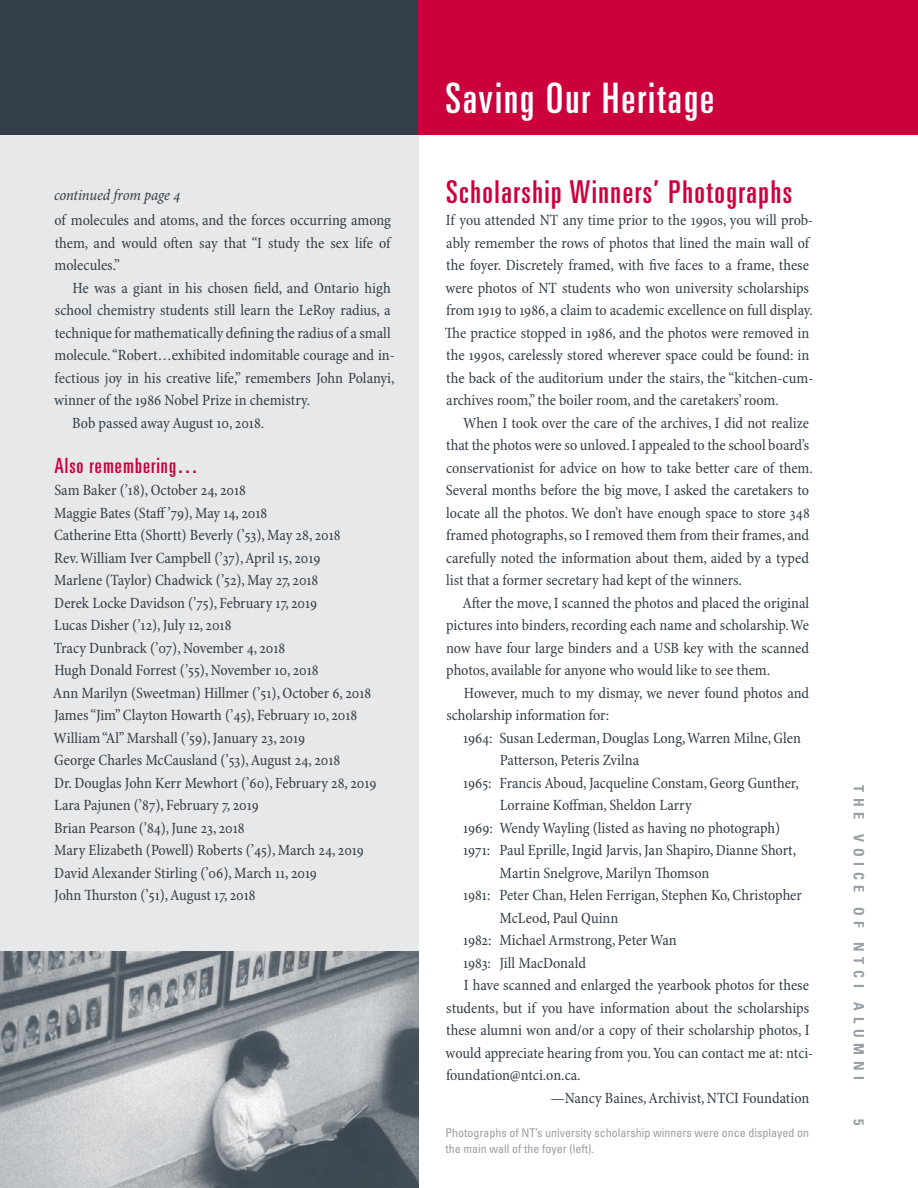
<style>
.page{position:relative;width:918px;height:1188px;background:#fff}
.page>*{position:absolute;margin:0;border:0;box-sizing:border-box;transform-origin:0 0}
.t1{font:ultra-condensed 42px "Univers LT Std";letter-spacing:.05em;color:#fff}
.t2{font:ultra-condensed 31.5px "Univers LT Std";letter-spacing:.05em;color:#cc003d}
.t3{font:ultra-condensed 21px "Univers LT Std";letter-spacing:.05em;color:#cc003d}
.t4{font:condensed 15.75px/22.5px "Minion Pro";letter-spacing:-.005em;color:#333e48}
.t5{font:italic condensed 15.75px "Minion Pro";letter-spacing:-.01em;color:#333e48}
.t6{font:700 condensed 14.25px "Univers LT Std";letter-spacing:.4em;color:#999ea3}
.t7{font:condensed 12px/16.5px "Univers LT Std";color:#999ea3}
</style>
<div class="page">
<div style="left:0;top:135px;width:418px;height:1053px;background:#e7e8e9"></div>
<div style="left:0;top:0;width:418px;height:135px;background:#333e48"></div>
<div style="left:418px;top:0;width:500px;height:135px;background:#cc003d"></div>
<img style="left:0;top:952px;width:418px;height:236px">
<p class="t5" style="left:54px;top:186px;width:128px">continued from page 4</p>
<p class="t4" style="left:55px;top:210px;width:338px;text-align:justify">of molecules and atoms, and the forces occurring among them, and would often say that “I study the sex life of molecules.”</p>
<p class="t4" style="left:72px;top:277px;width:320px">He was a giant in his chosen field, and Ontario high</p>
<p class="t4" style="left:55px;top:300px;width:337px">school chemistry students still learn the LeRoy radius, a</p>
<p class="t4" style="left:55px;top:322px;width:338px">technique for mathematically defining the radius of a small</p>
<p class="t4" style="left:55px;top:345px;width:342px">molecule. “Robert…exhibited indomitable courage and in-</p>
<p class="t4" style="left:55px;top:367px;width:342px">fectious joy in his creative life,” remembers John Polanyi,</p>
<p class="t4" style="left:54px;top:390px;width:258px">winner of the 1986 Nobel Prize in chemistry.</p>
<p class="t4" style="left:72px;top:412px;width:194px">Bob passed away August 10, 2018.</p>
<h3 class="t3" style="left:54px;top:453px;width:145px">Also remembering…</h3>
<p class="t4" style="left:53px;top:479px;width:325px">Sam Baker (’18), October 24, 2018<br>Maggie Bates (Staff ’79), May 14, 2018<br>Catherine Etta (Shortt) Beverly (’53), May 28, 2018<br>Rev. William Iver Campbell (’37), April 15, 2019<br>Marlene (Taylor) Chadwick (’52), May 27, 2018<br>Derek Locke Davidson (’75), February 17, 2019<br>Lucas Disher (’12), July 12, 2018<br>Tracy Dunbrack (’07), November 4, 2018<br>Hugh Donald Forrest (’55), November 10, 2018<br>Ann Marilyn (Sweetman) Hillmer (’51), October 6, 2018<br>James “Jim” Clayton Howarth (’45), February 10, 2018<br>William “Al” Marshall (’59), January 23, 2019<br>George Charles McCausland (’53), August 24, 2018<br>Dr. Douglas John Kerr Mewhort (’60), February 28, 2019<br>Lara Pajunen (’87), February 7, 2019<br>Brian Pearson (’84), June 23, 2018<br>Mary Elizabeth (Powell) Roberts (’45), March 24, 2019<br>David Alexander Stirling (’06), March 11, 2019<br>John Thurston (’51), August 17, 2018</p>
<h1 class="t1" style="left:446px;top:74px;width:270px">Saving Our Heritage</h1>
<h2 class="t2" style="left:446px;top:173px;width:347px">Scholarship Winners’ Photographs</h2>
<p class="t4" style="left:445px;top:209px;width:370px">If you attended NT any time prior to the 1990s, you will prob&shy;ably remember the rows of photos that lined the main wall of the foyer. Discretely framed, with five faces to a frame, these were photos of NT students who won university scholarships from 1919 to 1986, a claim to academic excellence on full display.<br>The practice stopped in 1986, and the photos were removed in the 1990s, carelessly stored wherever space could be found: in the back of the auditorium under the stairs, the “kitchen-cum&shy;archives room,” the boiler room, and the caretakers’ room.</p>
<p class="t4" style="left:446px;top:412px;width:369px;text-indent:17px">When I took over the care of the archives, I did not realize that the photos were so unloved. I appealed to the school board’s conservationist for advice on how to take better care of them.<br>Several months before the big move, I asked the caretakers to locate all the photos. We don’t have enough space to store 348 framed photographs, so I removed them from their frames, and carefully noted the information about them, aided by a typed list that a former secretary had kept of the winners.</p>
<p class="t4" style="left:446px;top:592px;width:365px;text-align:justify;text-indent:16px">After the move, I scanned the photos and placed the original pictures into binders, recording each name and scholarship. We now have four large binders and a USB key with the scanned photos, available for anyone who would like to see them.</p>
<p class="t4" style="left:446px;top:682px;width:364px;text-indent:18px">However, much to my dismay, we never found photos and scholarship information for:</p>
<p class="t4" style="left:463px;top:727px;width:339px">1964: Susan Lederman, Douglas Long, Warren Milne, Glen</p>
<p class="t4" style="left:500px;top:750px;width:141px">Patterson, Peteris Zvilna</p>
<p class="t4" style="left:463px;top:772px;width:337px">1965: Francis Aboud, Jacqueline Constam, Georg Gunther,</p>
<p class="t4" style="left:500px;top:795px;width:193px">Lorraine Koffman, Sheldon Larry</p>
<p class="t4" style="left:463px;top:817px;width:319px">1969: Wendy Wayling (listed as having no photograph)</p>
<p class="t4" style="left:463px;top:840px;width:335px">1971: Paul Eprille, Ingid Jarvis, Jan Shapiro, Dianne Short,</p>
<p class="t4" style="left:500px;top:862px;width:211px">Martin Snelgrove, Marilyn Thomson</p>
<p class="t4" style="left:463px;top:885px;width:340px">1981: Peter Chan, Helen Ferrigan, Stephen Ko, Christopher</p>
<p class="t4" style="left:500px;top:907px;width:120px">McLeod, Paul Quinn</p>
<p class="t4" style="left:463px;top:930px;width:215px">1982: Michael Armstrong, Peter Wan</p>
<p class="t4" style="left:463px;top:952px;width:124px">1983: Jill MacDonald</p>
<p class="t4" style="left:464px;top:975px;width:347px">I have scanned and enlarged the yearbook photos for these</p>
<p class="t4" style="left:446px;top:997px;width:364px">students, but if you have information about the scholarships</p>
<p class="t4" style="left:446px;top:1020px;width:365px">these alumni won and/or a copy of their scholarship photos, I</p>
<p class="t4" style="left:446px;top:1042px;width:369px">would appreciate hearing from you. You can contact me at: ntci-</p>
<p class="t4" style="left:446px;top:1065px;width:136px">foundation@ntci.on.ca.</p>
<p class="t4" style="left:550px;top:1087px;width:260px">—Nancy Baines, Archivist, NTCI Foundation</p>
<p class="t7" style="left:446px;top:1124px;width:365px">Photographs of NT’s university scholarship winners were once displayed on the main wall of the foyer (left).</p>
<p class="t6" style="left:867px;top:785px;width:296px;rotate:90deg">the voice of ntci alumni</p>
<p class="t6" style="left:867px;top:1119px;width:8px;rotate:90deg">5</p>
</div>
